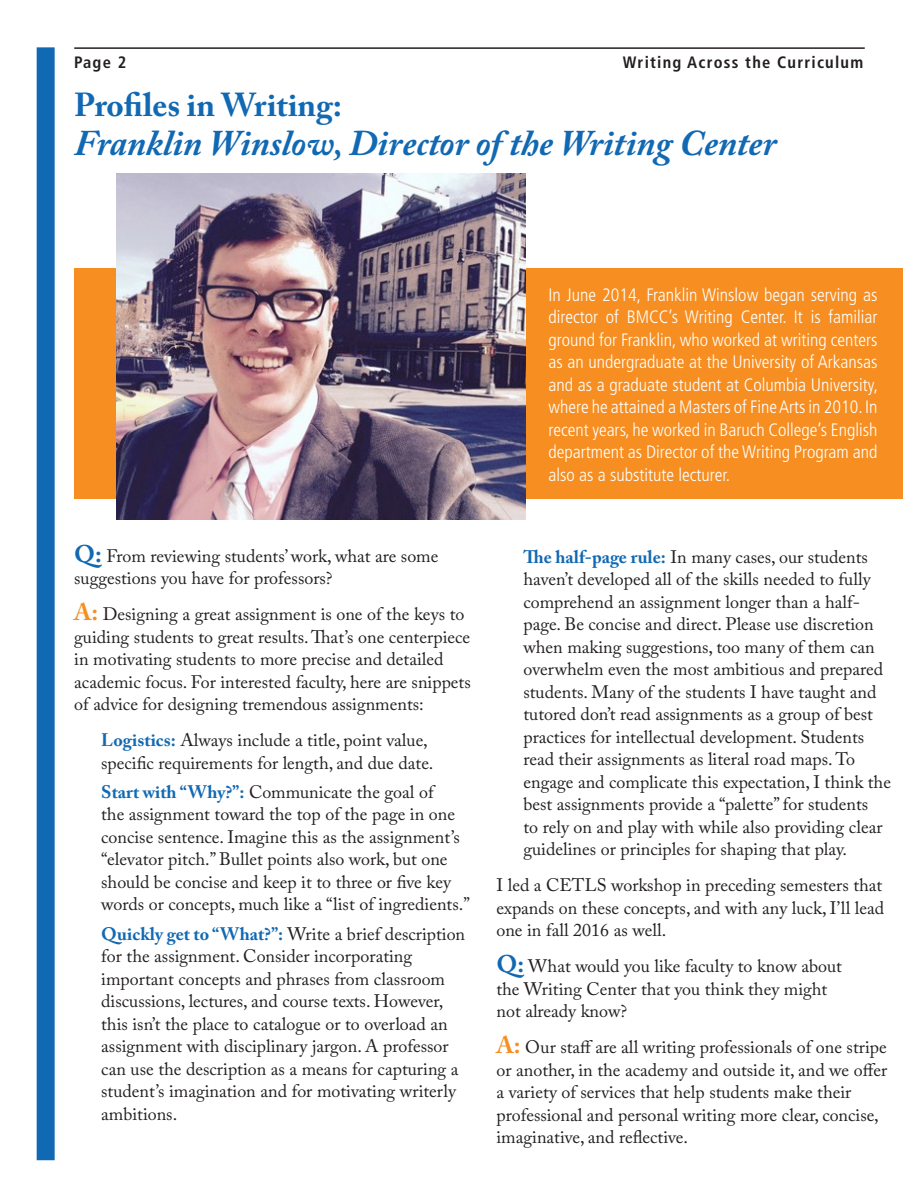
<style>
.page{position:relative;width:918px;height:1188px;background:#fff}
.page>*{position:absolute;margin:0;border:0;box-sizing:border-box;transform-origin:0 0}
.t1{font:italic 700 36px "Adobe Caslon Pro";color:#1269b3}
.t2{font:700 33px "Adobe Caslon Pro";color:#1269b3}
.t3{font:18px/22.5px "Adobe Caslon Pro";color:#231f20}
.t4{font:300 condensed 18px/22.5px "Frutiger";color:#fff;text-align:justify}
.t5{font:700 condensed 16.5px "Frutiger";letter-spacing:.075em;color:#231f20}
.s1{font-weight:700;font-size:24px;color:#1269b3}
.s2{font-weight:700;font-size:24px;color:#f68e21}
.s3{font-weight:700;color:#1269b3}
</style>
<div class="page">
<div style="left:74px;top:269px;width:829px;height:230px;background:#f68e21"></div>
<img style="left:117px;top:174px;width:409px;height:345px">
<hr style="left:74px;top:47px;width:791px;height:2px;background:#231f20">
<div style="left:37px;top:47px;width:18px;height:1113px;background:#1269b3"></div>
<p class="t5" style="left:74px;top:52px;width:54px">Page 2</p>
<p class="t5" style="left:623px;top:52px;width:242px">Writing Across the Curriculum</p>
<h2 class="t2" style="left:74px;top:85px;width:269px">Profiles in Writing:</h2>
<h1 class="t1" style="left:74px;top:122px;width:704px">Franklin Winslow, Director of the Writing Center</h1>
<p class="t3" style="left:74px;top:544px;width:366px"><span class="s1">Q:</span> From reviewing students’ work, what are some suggestions you have for professors?</p>
<p class="t3" style="left:74px;top:603px;width:398px"><span class="s2">A:</span> Designing a great assignment is one of the keys to guiding students to great results. That’s one centerpiece in motivating students to more precise and detailed academic focus. For interested faculty, here are snippets of advice for designing tremendous assignments:</p>
<p class="t3" style="left:101px;top:729px;width:334px"><span class="s3">Logistics:</span> Always include a title, point value, specific requirements for length, and due date.</p>
<p class="t3" style="left:101px;top:780px;width:370px"><span class="s3">Start with “Why?”:</span> Communicate the goal of<br>the assignment toward the top of the page in one concise sentence. Imagine this as the assignment’s “elevator pitch.” Bullet points also work, but one should be concise and keep it to three or five key words or concepts, much like a “list of ingredients.”</p>
<p class="t3" style="left:101px;top:922px;width:365px"><span class="s3">Quickly get to “What?”:</span> Write a brief description for the assignment. Consider incorporating important concepts and phrases from classroom discussions, lectures, and course texts. However, this isn’t the place to catalogue or to overload an assignment with disciplinary jargon. A professor can use the description as a means for capturing a student’s imagination and for motivating writerly ambitions.</p>
<p class="t4" style="left:548px;top:284px;width:331px">In June 2014, Franklin Winslow began serving as director of BMCC’s Writing Center. It is familiar ground for Franklin, who worked at writing centers as an undergraduate at the University of Arkansas and as a graduate student at Columbia University, where he attained a Masters of Fine Arts in 2010. In recent years, he worked in Baruch College’s English department as Director of the Writing Program and also as a substitute lecturer.</p>
<p class="t3" style="left:523px;top:545px;width:369px"><span class="s3">The half-page rule:</span> In many cases, our students haven’t developed all of the skills needed to fully comprehend an assignment longer than a half&shy;page. Be concise and direct. Please use discretion when making suggestions, too many of them can overwhelm even the most ambitious and prepared students. Many of the students I have taught and tutored don’t read assignments as a group of best practices for intellectual development. Students read their assignments as literal road maps. To engage and complicate this expectation, I think the best assignments provide a “palette” for students<br>to rely on and play with while also providing clear guidelines or principles for shaping that play.</p>
<p class="t3" style="left:496px;top:874px;width:389px;text-align:justify">I led a CETLS workshop in preceding semesters that expands on these concepts, and with any luck, I’ll lead one in fall 2016 as well.</p>
<p class="t3" style="left:496px;top:955px;width:347px"><span class="s1">Q:</span> What would you like faculty to know about the Writing Center that you think they might not already know?</p>
<p class="t3" style="left:496px;top:1036px;width:392px"><span class="s2">A:</span> Our staff are all writing professionals of one stripe or another, in the academy and outside it, and we offer a variety of services that help students make their professional and personal writing more clear, concise, imaginative, and reflective.</p>
</div>
